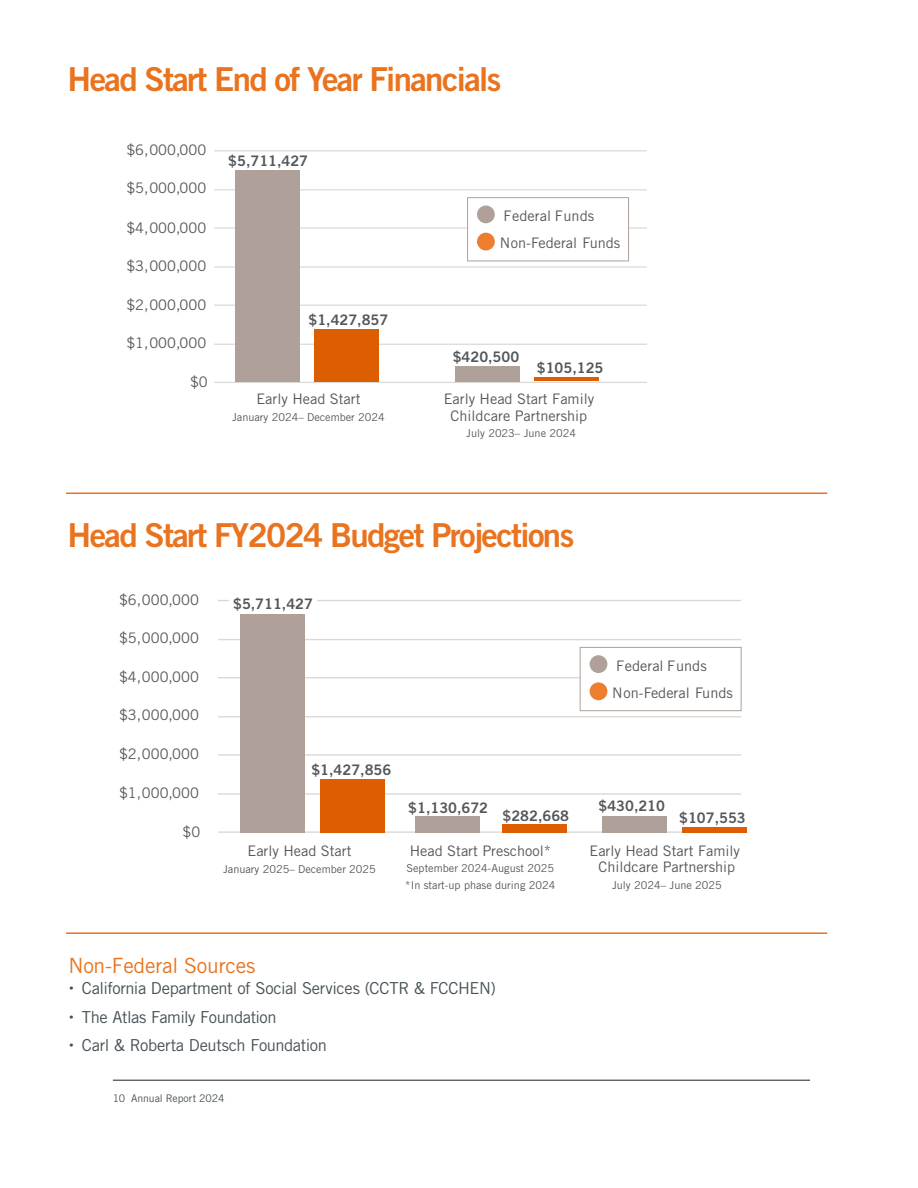
<style>
.page{position:relative;width:918px;height:1188px;background:#fff}
.page>*{position:absolute;margin:0;border:0;box-sizing:border-box;transform-origin:0 0}
.h2_subhead_orange{font:33px "Trade Gothic LT Std Bd 2";letter-spacing:-.05em;color:#e9731e}
.h3_subhead{font:21px "Trade Gothic LT Std";letter-spacing:-.01em;color:#e9731e}
.t1{font:16.5px "Trade Gothic LT Std";letter-spacing:-.025em;color:#465155}
.t2{font:14.55px/27.2px "Trade Gothic LT Std";color:#54575a}
.t3{font:14.55px "Trade Gothic LT Std";color:#595959}
.t4{font:14.55px "Trade Gothic LT Std Bd 2";color:#54575a}
.t5{font:10.95px/16.4px "Trade Gothic LT Std";color:#54575a}
.t6{font:10.5px "Trade Gothic LT Std";letter-spacing:-.005em;color:#465155}
.s1{font-family:"Trade Gothic LT Std Bd 2"}
</style>
<div class="page">
<hr style="left:113px;top:1080px;width:697px;height:1px;background:#231f20">
<hr style="left:214px;top:344px;width:433px;height:1px;background:#dad9d8">
<hr style="left:214px;top:305px;width:433px;height:1px;background:#dad9d8">
<hr style="left:214px;top:266px;width:433px;height:2px;background:#dad9d8">
<hr style="left:214px;top:227px;width:433px;height:2px;background:#dad9d8">
<hr style="left:214px;top:189px;width:433px;height:1px;background:#dad9d8">
<hr style="left:214px;top:150px;width:433px;height:1px;background:#dad9d8">
<hr style="left:214px;top:382px;width:433px;height:1px;background:#dad9d8">
<div style="left:455px;top:366px;width:64px;height:15px;background:#afa19a"></div>
<hr style="left:534px;top:378px;width:65px;height:3px;background:#dc5e00">
<div style="left:235px;top:170px;width:65px;height:211px;background:#afa19a"></div>
<div style="left:314px;top:329px;width:65px;height:52px;background:#dc5e00"></div>
<div style="left:468px;top:198px;width:161px;height:63px;background:#fff"></div>
<div style="left:467px;top:197px;width:162px;height:64px;border:1px solid #afa19a"></div>
<div style="left:477px;top:205px;width:18px;height:18px;background:#afa19a;border-radius:50%"></div>
<div style="left:477px;top:233px;width:18px;height:18px;background:#ee7d2f;border-radius:50%"></div>
<hr style="left:218px;top:793px;width:523px;height:2px;background:#dad9d8">
<hr style="left:218px;top:754px;width:523px;height:2px;background:#dad9d8">
<hr style="left:218px;top:716px;width:523px;height:1px;background:#dad9d8">
<hr style="left:218px;top:677px;width:523px;height:1px;background:#dad9d8">
<hr style="left:218px;top:639px;width:523px;height:1px;background:#dad9d8">
<hr style="left:218px;top:600px;width:523px;height:1px;background:#dad9d8">
<hr style="left:218px;top:831px;width:523px;height:2px;background:#dad9d8">
<div style="left:415px;top:817px;width:65px;height:16px;background:#afa19a"></div>
<div style="left:503px;top:824px;width:64px;height:9px;background:#dc5e00"></div>
<div style="left:602px;top:817px;width:65px;height:16px;background:#afa19a"></div>
<div style="left:682px;top:828px;width:65px;height:5px;background:#dc5e00"></div>
<div style="left:240px;top:614px;width:65px;height:219px;background:#afa19a"></div>
<div style="left:320px;top:779px;width:65px;height:54px;background:#dc5e00"></div>
<div style="left:580px;top:647px;width:161px;height:64px;background:#fff"></div>
<div style="left:580px;top:647px;width:162px;height:64px;border:1px solid #afa19a"></div>
<div style="left:590px;top:655px;width:17px;height:18px;background:#afa19a;border-radius:50%"></div>
<div style="left:590px;top:682px;width:17px;height:18px;background:#ee7d2f;border-radius:50%"></div>
<div style="left:229px;top:585px;width:87px;height:24px;background:#fff"></div>
<hr style="left:66px;top:493px;width:761px;height:1px;background:#e9731e">
<hr style="left:66px;top:932px;width:761px;height:2px;background:#e9731e">
<p class="h2_subhead_orange" style="left:68px;top:59px;width:435px">Head Start End of Year Financials</p>
<p class="t3" style="left:126px;top:141px;width:81px">$6,000,000</p>
<p class="t3" style="left:126px;top:179px;width:81px">$5,000,000</p>
<p class="t3" style="left:126px;top:219px;width:81px">$4,000,000</p>
<p class="t3" style="left:126px;top:257px;width:81px">$3,000,000</p>
<p class="t3" style="left:126px;top:296px;width:81px">$2,000,000</p>
<p class="t3" style="left:126px;top:334px;width:81px">$1,000,000</p>
<p class="t3" style="left:190px;top:373px;width:19px">$0</p>
<p class="t4" style="left:228px;top:152px;width:81px">$5,711,427</p>
<p class="t4" style="left:308px;top:310px;width:81px">$1,427,857</p>
<p class="t2" style="left:256px;top:385px;width:106px">Early Head Start</p>
<p class="t5" style="left:232px;top:408px;width:154px">January 2024– December 2024</p>
<p class="t2" style="left:500px;top:202px;width:122px">Federal Funds<br>Non-Federal Funds</p>
<p class="t4" style="left:453px;top:348px;width:68px">$420,500</p>
<p class="t2" style="left:444px;top:353px;width:161px;line-height:30.8px;text-indent:93px"><span class="s1">$105,125<br></span>Early Head Start Family</p>
<p class="t2" style="left:451px;top:402px;width:138px">Childcare Partnership</p>
<p class="t5" style="left:466px;top:425px;width:111px">July 2023– June 2024</p>
<p class="h2_subhead_orange" style="left:68px;top:515px;width:508px">Head Start FY2024 Budget Projections</p>
<p class="t3" style="left:119px;top:591px;width:81px">$6,000,000</p>
<p class="t3" style="left:119px;top:629px;width:81px">$5,000,000</p>
<p class="t3" style="left:119px;top:668px;width:81px">$4,000,000</p>
<p class="t3" style="left:119px;top:706px;width:81px">$3,000,000</p>
<p class="t3" style="left:119px;top:745px;width:81px">$2,000,000</p>
<p class="t3" style="left:119px;top:784px;width:81px">$1,000,000</p>
<p class="t3" style="left:183px;top:823px;width:19px">$0</p>
<p class="t4" style="left:233px;top:595px;width:81px">$5,711,427</p>
<p class="t2" style="left:612px;top:652px;width:122px">Federal Funds<br>Non-Federal Funds</p>
<p class="t4" style="left:311px;top:761px;width:81px">$1,427,856</p>
<p class="t2" style="left:247px;top:837px;width:106px">Early Head Start</p>
<p class="t5" style="left:223px;top:860px;width:154px">January 2025– December 2025</p>
<p class="t4" style="left:408px;top:799px;width:81px">$1,130,672</p>
<p class="t4" style="left:503px;top:807px;width:68px">$282,668</p>
<p class="t2" style="left:410px;top:837px;width:143px">Head Start Preschool*</p>
<p class="t5" style="left:405px;top:860px;width:152px">September 2024-August 2025 *In start-up phase during 2024</p>
<p class="t4" style="left:598px;top:797px;width:68px">$430,210</p>
<p class="t4" style="left:679px;top:809px;width:68px">$107,553</p>
<p class="t2" style="left:589px;top:843px;width:152px;line-height:16.4px;text-align:center">Early Head Start Family<br>Childcare Partnership</p>
<p class="t5" style="left:612px;top:877px;width:111px">July 2024– June 2025</p>
<p class="h3_subhead" style="left:68px;top:952px;width:188px">Non-Federal Sources</p>
<p class="t1" style="left:82px;top:979px;width:416px">California Department of Social Services (CCTR &amp; FCCHEN)</p>
<p class="t1" style="left:82px;top:1007px;width:196px">The Atlas Family Foundation</p>
<p class="t1" style="left:82px;top:1036px;width:247px">Carl &amp; Roberta Deutsch Foundation</p>
<p class="t6" style="left:113px;top:1092px;width:113px">10 Annual Report 2024</p>
</div>
